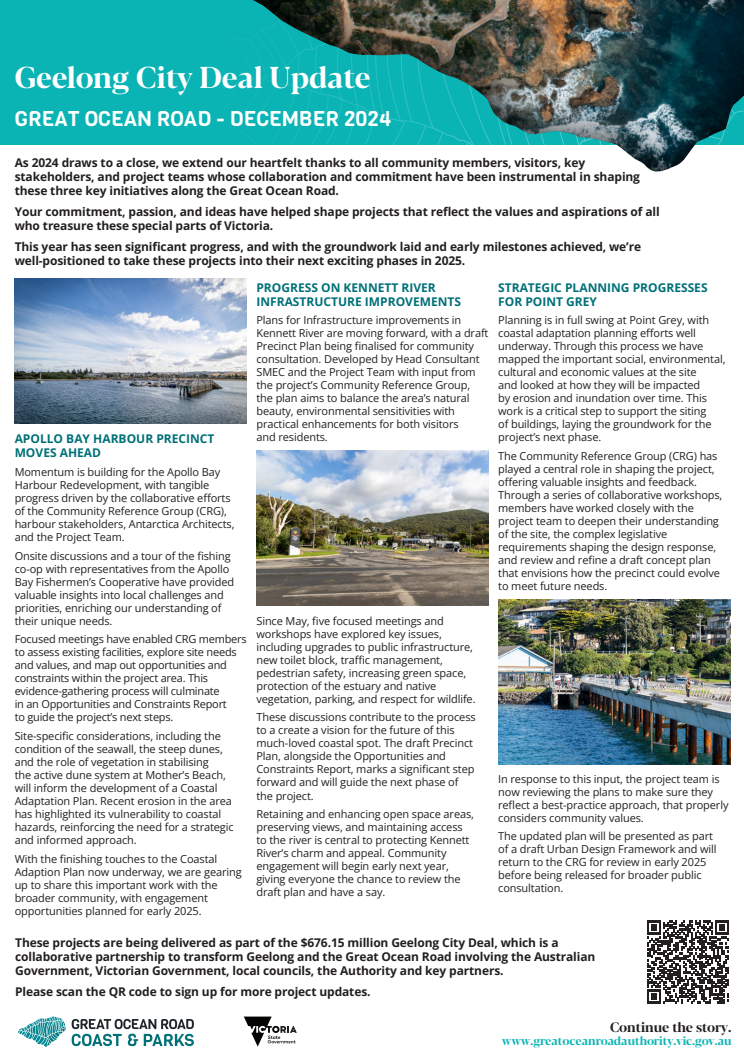
<style>
.page{position:relative;width:744px;height:1061px;background:#fff}
.page>*{position:absolute;margin:0;border:0;box-sizing:border-box;transform-origin:0 0}
.Heading_1{font:700 30px "Blacker Pro Display";color:#fff}
.Heading_1-2{font:21px "Viga";color:#fff}
.t1{font:700 13.6px "Blacker Pro Display";letter-spacing:-.005em;color:#231f20}
.Heading_1-3{font:700 12px/14px "Open Sans";letter-spacing:-.01em;color:#231f20}
.Heading_1-4{font:700 12px/14px "Open Sans";color:#007078}
.t2{font:700 11.9px "Blacker Pro Display";color:#0ab4b4}
.Heading_1-5{font:11px/13px "Open Sans";letter-spacing:-.01em;color:#231f20}
</style>
<div class="page">
<svg style="left:244px;top:1016px;width:53px;height:30px"></svg>
<svg style="left:18px;top:1016px;width:48px;height:30px"></svg>
<svg style="left:72px;top:1019px;width:122px;height:26px"></svg>
<img style="left:15px;top:278px;width:232px;height:145px">
<img style="left:256px;top:451px;width:232px;height:154px">
<img style="left:498px;top:599px;width:232px;height:165px">
<svg style="left:647px;top:920px;width:82px;height:82px"></svg>
<div style="left:0;top:0;width:744px;height:145px;background:#0ab4b4"></div>
<img style="left:251px;top:0;width:493px;height:172px">
<p class="Heading_1" style="left:15px;top:56px;width:357px">Geelong City Deal Update</p>
<p class="Heading_1-2" style="left:15px;top:104px;width:378px">GREAT OCEAN ROAD - DECEMBER 2024</p>
<p class="Heading_1-3" style="left:15px;top:155px;width:627px">As 2024 draws to a close, we extend our heartfelt thanks to all community members, visitors, key stakeholders, and project teams whose collaboration and commitment have been instrumental in shaping these three key initiatives along the Great Ocean Road.</p>
<p class="Heading_1-3" style="left:15px;top:204px;width:646px">Your commitment, passion, and ideas have helped shape projects that reflect the values and aspirations of all who treasure these special parts of Victoria.</p>
<p class="Heading_1-3" style="left:15px;top:239px;width:628px">This year has seen significant progress, and with the groundwork laid and early milestones achieved, we’re well-positioned to take these projects into their next exciting phases in 2025.</p>
<p class="Heading_1-4" style="left:15px;top:431px;width:201px">APOLLO BAY HARBOUR PRECINCT<br>MOVES AHEAD</p>
<p class="Heading_1-5" style="left:15px;top:465px;width:221px">Momentum is building for the Apollo Bay Harbour Redevelopment, with tangible progress driven by the collaborative efforts of the Community Reference Group (CRG), harbour stakeholders, Antarctica Architects, and the Project Team.</p>
<p class="Heading_1-5" style="left:15px;top:548px;width:221px">Onsite discussions and a tour of the fishing co-op with representatives from the Apollo Bay Fishermen’s Cooperative have provided valuable insights into local challenges and priorities, enriching our understanding of their unique needs.</p>
<p class="Heading_1-5" style="left:15px;top:632px;width:234px">Focused meetings have enabled CRG members to assess existing facilities, explore site needs and values, and map out opportunities and constraints within the project area. This evidence-gathering process will culminate<br>in an Opportunities and Constraints Report<br>to guide the project’s next steps.</p>
<p class="Heading_1-5" style="left:15px;top:729px;width:221px">Site-specific considerations, including the condition of the seawall, the steep dunes, and the role of vegetation in stabilising<br>the active dune system at Mother’s Beach, will inform the development of a Coastal Adaptation Plan. Recent erosion in the area has highlighted its vulnerability to coastal hazards, reinforcing the need for a strategic and informed approach.</p>
<p class="Heading_1-5" style="left:15px;top:851px;width:229px">With the finishing touches to the Coastal Adaption Plan now underway, we are gearing up to share this important work with the broader community, with engagement opportunities planned for early 2025.</p>
<p class="Heading_1-4" style="left:256px;top:280px;width:206px">PROGRESS ON KENNETT RIVER<br>INFRASTRUCTURE IMPROVEMENTS</p>
<p class="Heading_1-5" style="left:256px;top:313px;width:234px">Plans for Infrastructure improvements in Kennett River are moving forward, with a draft Precinct Plan being finalised for community consultation. Developed by Head Consultant SMEC and the Project Team with input from the project’s Community Reference Group, the plan aims to balance the area’s natural beauty, environmental sensitivities with practical enhancements for both visitors<br>and residents.</p>
<p class="Heading_1-4" style="left:498px;top:280px;width:211px">STRATEGIC PLANNING PROGRESSES<br>FOR POINT GREY</p>
<p class="Heading_1-5" style="left:498px;top:313px;width:229px">Planning is in full swing at Point Grey, with coastal adaptation planning efforts well underway. Through this process we have mapped the important social, environmental, cultural and economic values at the site<br>and looked at how they will be impacted<br>by erosion and inundation over time. This work is a critical step to support the siting<br>of buildings, laying the groundwork for the project’s next phase.</p>
<p class="Heading_1-5" style="left:498px;top:449px;width:226px">The Community Reference Group (CRG) has played a central role in shaping the project, offering valuable insights and feedback.<br>Through a series of collaborative workshops, members have worked closely with the project team to deepen their understanding of the site, the complex legislative requirements shaping the design response, and review and refine a draft concept plan that envisions how the precinct could evolve to meet future needs.</p>
<p class="Heading_1-5" style="left:256px;top:613px;width:221px">Since May, five focused meetings and workshops have explored key issues, including upgrades to public infrastructure, new toilet block, traffic management, pedestrian safety, increasing green space, protection of the estuary and native vegetation, parking, and respect for wildlife.</p>
<p class="Heading_1-5" style="left:256px;top:710px;width:221px">These discussions contribute to the process to a create a vision for the future of this much-loved coastal spot. The draft Precinct Plan, alongside the Opportunities and Constraints Report, marks a significant step forward and will guide the next phase of the project.</p>
<p class="Heading_1-5" style="left:256px;top:807px;width:219px">Retaining and enhancing open space areas, preserving views, and maintaining access to the river is central to protecting Kennett River’s charm and appeal. Community engagement will begin early next year, giving everyone the chance to review the draft plan and have a say.</p>
<p class="Heading_1-5" style="left:498px;top:771px;width:232px">In response to this input, the project team is now reviewing the plans to make sure they reflect a best-practice approach, that properly considers community values.</p>
<p class="Heading_1-5" style="left:498px;top:829px;width:220px">The updated plan will be presented as part of a draft Urban Design Framework and will return to the CRG for review in early 2025 before being released for broader public consultation.</p>
<p class="Heading_1-3" style="left:15px;top:934px;width:582px">These projects are being delivered as part of the $676.15 million Geelong City Deal, which is a collaborative partnership to transform Geelong and the Great Ocean Road involving the Australian<br>Government, Victorian Government, local councils, the Authority and key partners.</p>
<p class="Heading_1-3" style="left:15px;top:983px;width:357px">Please scan the QR code to sign up for more project updates.</p>
<p class="t1" style="left:610px;top:1017px;width:123px">Continue the story.</p>
<p class="t2" style="left:502px;top:1032px;width:231px">www.greatoceanroadauthority.vic.gov.au</p>
</div>
